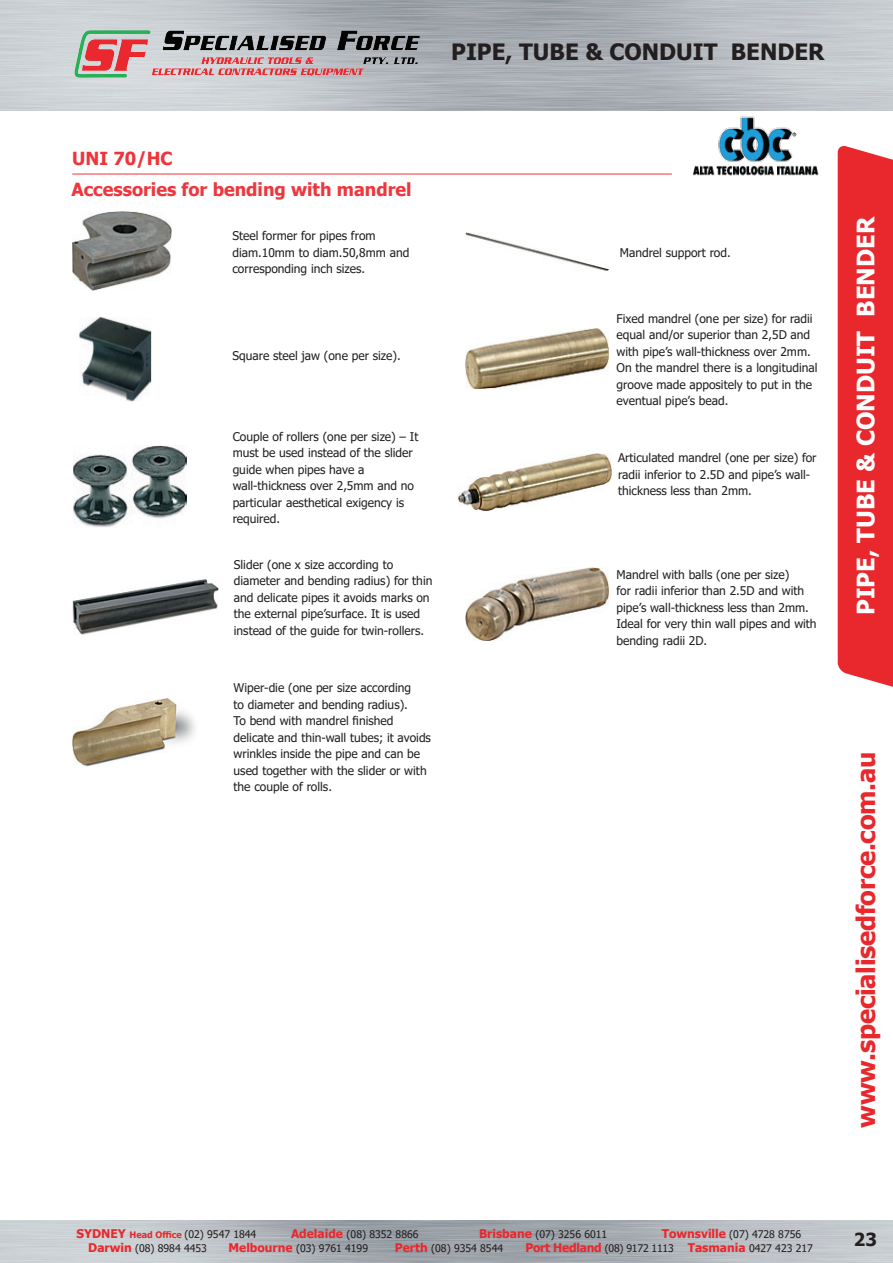
<style>
.page{position:relative;width:893px;height:1263px;background:#fff}
.page>*{position:absolute;margin:0;border:0;box-sizing:border-box;transform-origin:0 0}
.t1{font:700 25.5px "Tahoma";letter-spacing:-.01em;color:#e9282d}
.t2{font:700 24px "Tahoma";color:#fff}
.t3{font:700 22.5px "Tahoma";color:#231f20}
.RC_Features_INTRO_BOLD{font:700 18px "Tahoma";color:#ee363d}
.RC_Product_Heading_RED_Underline{font:700 18px "Tahoma";color:#ee353c}
.t4{font:700 18px "Tahoma";color:#231f20}
.RC_Body_Copy_LIGHT_10_pt{font:12px/16.5px "Tahoma";color:#231f20}
.t5{font:10.5px "Tahoma";color:#231f20}
.s1{font-weight:700;font-size:12px;color:#e9282d}
.s2{font-weight:700;font-size:9px;color:#e9282d}
</style>
<div class="page">
<hr style="left:72px;top:174px;width:600px;height:1px;background:#ee353c">
<img style="left:79px;top:317px;width:73px;height:85px">
<img style="left:73px;top:445px;width:114px;height:82px">
<img style="left:72px;top:579px;width:147px;height:56px">
<img style="left:72px;top:698px;width:123px;height:69px">
<img style="left:72px;top:212px;width:100px;height:78px">
<img style="left:459px;top:453px;width:153px;height:57px">
<img style="left:465px;top:232px;width:144px;height:39px">
<img style="left:465px;top:328px;width:144px;height:61px">
<img style="left:465px;top:568px;width:144px;height:73px">
<div style="left:838px;top:146px;width:55px;height:541px;background:#e9282d"></div>
<img style="left:45px;top:30px;width:408px;height:52px">
<img style="left:693px;top:116px;width:126px;height:59px">
<h3 class="t3" style="left:451px;top:36px;width:375px">PIPE, TUBE &amp; CONDUIT BENDER</h3>
<p class="RC_Product_Heading_RED_Underline" style="left:72px;top:146px;width:102px">UNI 70/HC</p>
<p class="RC_Features_INTRO_BOLD" style="left:71px;top:177px;width:342px">Accessories for bending with mandrel</p>
<p class="RC_Body_Copy_LIGHT_10_pt" style="left:232px;top:228px;width:178px">Steel former for pipes from diam.10mm to diam.50,8mm and corresponding inch sizes.</p>
<p class="RC_Body_Copy_LIGHT_10_pt" style="left:232px;top:348px;width:170px">Square steel jaw (one per size).</p>
<p class="RC_Body_Copy_LIGHT_10_pt" style="left:233px;top:429px;width:187px">Couple of rollers (one per size) – It must be used instead of the slider guide when pipes have a</p>
<p class="RC_Body_Copy_LIGHT_10_pt" style="left:233px;top:478px;width:183px">wall-thickness over 2,5mm and no particular aesthetical exigency is required.</p>
<p class="RC_Body_Copy_LIGHT_10_pt" style="left:234px;top:557px;width:200px">Slider (one x size according to diameter and bending radius) for thin and delicate pipes it avoids marks on the external pipe’surface. It is used instead of the guide for twin-rollers.</p>
<p class="RC_Body_Copy_LIGHT_10_pt" style="left:234px;top:680px;width:199px">Wiper-die (one per size according<br>to diameter and bending radius).<br>To bend with mandrel finished delicate and thin-wall tubes; it avoids wrinkles inside the pipe and can be used together with the slider or with the couple of rolls.</p>
<p class="RC_Body_Copy_LIGHT_10_pt" style="left:620px;top:245px;width:112px">Mandrel support rod.</p>
<p class="RC_Body_Copy_LIGHT_10_pt" style="left:617px;top:311px;width:202px">Fixed mandrel (one per size) for radii equal and/or superior than 2,5D and with pipe’s wall-thickness over 2mm.<br>On the mandrel there is a longitudinal groove made appositely to put in the eventual pipe’s bead.</p>
<p class="RC_Body_Copy_LIGHT_10_pt" style="left:618px;top:450px;width:200px">Articulated mandrel (one per size) for radii inferior to 2.5D and pipe’s wall&shy;thickness less than 2mm.</p>
<p class="RC_Body_Copy_LIGHT_10_pt" style="left:617px;top:567px;width:202px">Mandrel with balls (one per size)<br>for radii inferior than 2.5D and with pipe’s wall-thickness less than 2mm.<br>Ideal for very thin wall pipes and with bending radii 2D.</p>
<h2 class="t2" style="left:849px;top:615px;width:400px;rotate:-90deg">PIPE, TUBE &amp; CONDUIT BENDER</h2>
<h1 class="t1" style="left:848px;top:1128px;width:378px;rotate:-90deg">www.specialisedforce.com.au</h1>
<p class="t5" style="left:77px;top:1227px;width:181px"><span class="s1">SYDNEY</span> <span class="s2">Head Office</span> (02) 9547 1844</p>
<p class="t5" style="left:291px;top:1227px;width:129px"><span class="s1">Adelaide</span> (08) 8352 8866</p>
<p class="t5" style="left:479px;top:1227px;width:130px"><span class="s1">Brisbane</span> (07) 3256 6011</p>
<p class="t5" style="left:662px;top:1227px;width:141px"><span class="s1">Townsville</span> (07) 4728 8756</p>
<p class="t5" style="left:88px;top:1241px;width:120px"><span class="s1">Darwin</span> (08) 8984 4453</p>
<p class="t5" style="left:228px;top:1241px;width:141px"><span class="s1">Melbourne</span> (03) 9761 4199</p>
<p class="t5" style="left:395px;top:1241px;width:110px"><span class="s1">Perth</span> (08) 9354 8544</p>
<p class="t5" style="left:525px;top:1241px;width:289px"><span class="s1">Port Hedland</span> (08) 9172 1113 <span class="s1">Tasmania</span> 0427 423 217</p>
<h3 class="t4" style="left:854px;top:1226px;width:24px">23</h3>
</div>
